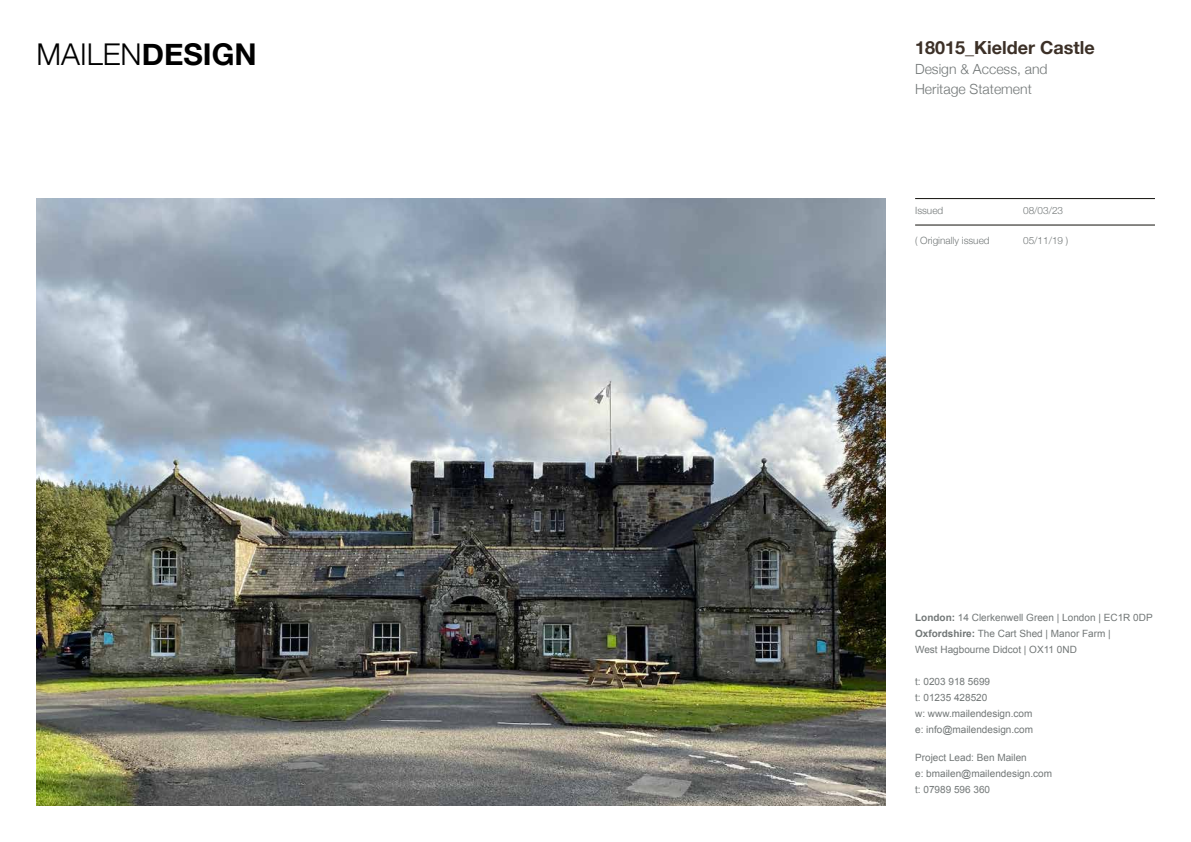
<style>
.page{position:relative;width:1191px;height:842px;background:#fff}
.page>*{position:absolute;margin:0;border:0;box-sizing:border-box;transform-origin:0 0}
.t1{font:300 30px "Helvetica Neue";color:#000}
.t2{font:700 18px "Helvetica Neue";color:#3c3027}
.t3{font:300 14px/20px "Helvetica Neue";color:#727777}
.t4{font:10px/16px "Arial";color:#727777}
.t5{font:300 10px "Helvetica Neue";color:#727777}
.s1{font-weight:700}
</style>
<div class="page">
<img style="left:36px;top:198px;width:849px;height:608px">
<hr style="left:915px;top:198px;width:240px;height:1px;background:#12110c">
<hr style="left:915px;top:225px;width:240px;height:1px;background:#12110c">
<h1 class="t1" style="left:36px;top:30px;width:222px">MAILEN<span class="s1">DESIGN</span></h1>
<h2 class="t2" style="left:915px;top:33px;width:181px">18015_Kielder Castle</h2>
<h3 class="t3" style="left:915px;top:58px;width:134px">Design &amp; Access, and<br>Heritage Statement</h3>
<p class="t5" style="left:915px;top:202px;width:30px">Issued</p>
<p class="t5" style="left:1023px;top:202px;width:42px">08/03/23</p>
<p class="t5" style="left:915px;top:232px;width:76px">( Originally issued</p>
<p class="t5" style="left:1023px;top:232px;width:47px">05/11/19 )</p>
<p class="t4" style="left:915px;top:610px;width:239px"><span class="s1">London:</span> 14 Clerkenwell Green | London | EC1R 0DP<br><span class="s1">Oxfordshire:</span> The Cart Shed | Manor Farm |<br>West Hagbourne Didcot | OX11 0ND</p>
<p class="t4" style="left:915px;top:674px;width:119px">t: 0203 918 5699<br>t: 01235 428520<br>w: www.mailendesign.com e: info@mailendesign.com</p>
<p class="t4" style="left:915px;top:750px;width:138px">Project Lead: Ben Mailen<br>e: bmailen@mailendesign.com t: 07989 596 360</p>
</div>
